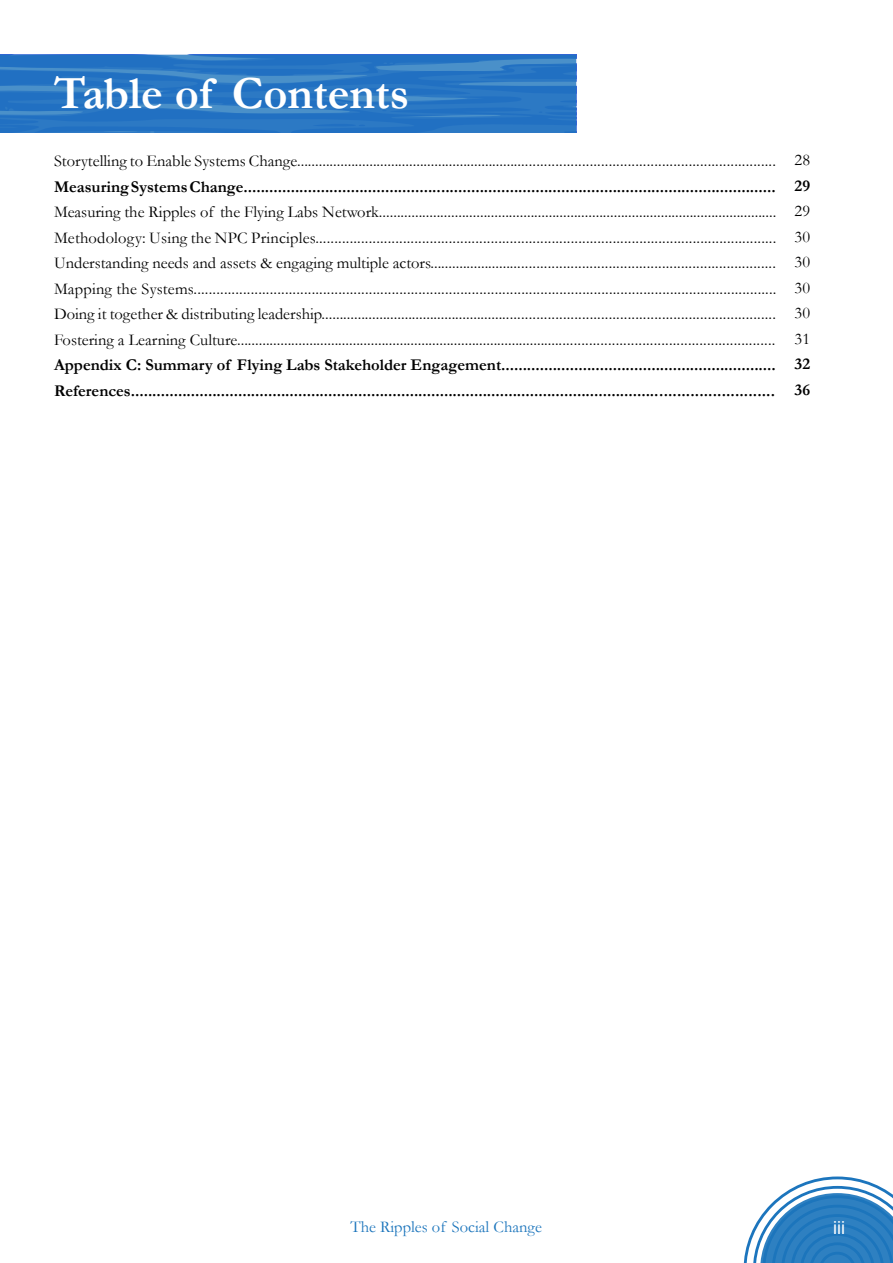
<style>
.page{position:relative;width:893px;height:1263px;background:#fff}
.page>*{position:absolute;margin:0;border:0;box-sizing:border-box;transform-origin:0 0}
.t1{font:700 46.5px "Garamond";color:#fff}
.t2{font:18px "Arial";color:#fff}
.t3{font:16.5px/25.5px "Garamond";color:#000;text-align:justify}
.t4{font:700 16.5px/25.5px "Garamond";color:#000}
.t5{font:16.5px "Garamond";color:#1c75bc}
</style>
<div class="page">
<svg style="left:743px;top:1176px;width:150px;height:87px"></svg>
<svg style="left:0;top:55px;width:576px;height:78px;background:#2a77c3"></svg>
<h1 class="t1" style="left:54px;top:68px;width:357px">Table of Contents</h1>
<p class="t3" style="left:54px;top:148px;width:723px">Storytelling to Enable Systems Change.................................................................................................................................</p>
<p class="t4" style="left:54px;top:174px;width:723px">Measuring Systems Change............................................................................................................................</p>
<p class="t3" style="left:54px;top:199px;width:724px">Measuring the Ripples of the Flying Labs Network..............................................................................................................<br>Methodology: Using the NPC Principles.........................................................................................................................<br>Understanding needs and assets &amp; engaging multiple actors............................................................................................<br>Mapping the Systems.........................................................................................................................................................<br>Doing it together &amp; distributing leadership..........................................................................................................................<br>Fostering a Learning Culture..................................................................................................................................................</p>
<p class="t4" style="left:54px;top:352px;width:723px">Appendix C: Summary of Flying Labs Stakeholder Engagement................................................................<br>References.....................................................................................................................................................</p>
<p class="t3" style="left:795px;top:147px;width:17px">28</p>
<p class="t4" style="left:795px;top:173px;width:17px">29</p>
<p class="t3" style="left:795px;top:198px;width:17px">29<br>30<br>30<br>30<br>30<br>31</p>
<p class="t4" style="left:795px;top:351px;width:17px">32<br>36</p>
<p class="t5" style="left:350px;top:1218px;width:193px">The Ripples of Social Change</p>
<p class="t2" style="left:833px;top:1218px;width:13px">iii</p>
</div>
